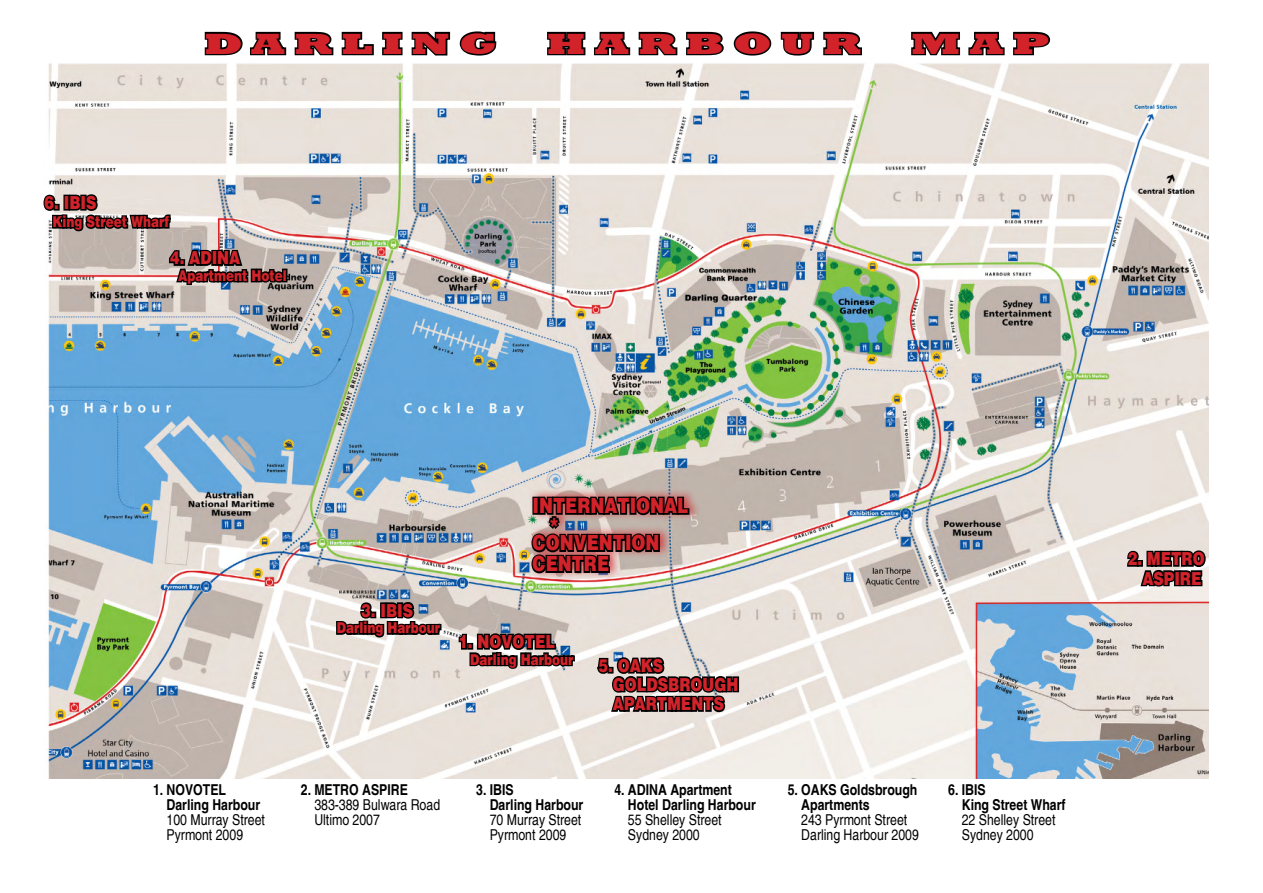
<style>
.page{position:relative;width:1263px;height:893px;background:#fff}
.page>*{position:absolute;margin:0;border:0;box-sizing:border-box;transform-origin:0 0}
.t1{font:800 30px "Rockwell";letter-spacing:.2em;color:#d2232a;scale:1.5 1}
.t2{font:900 21px "Helvetica";color:#d2232a;scale:.8 1}
.t3{font:900 18px/19.2px "Helvetica";color:#d2232a;text-align:right;scale:.8 1}
.t4{font:condensed 15px/15px "Helvetica";color:#000}
.t5{font:700 condensed 15px/15px "Helvetica";color:#000}
.t6{font:900 15px "Helvetica";color:#d2232a;scale:.8 1}
</style>
<div class="page">
<img style="left:47px;top:63px;width:1162px;height:715px">
<svg style="left:457px;top:629px;width:119px;height:50px;background:#817f7e"></svg>
<svg style="left:1125px;top:531px;width:83px;height:58px;background:#8d8885"></svg>
<svg style="left:335px;top:600px;width:108px;height:48px;background:#8d8a87"></svg>
<div style="left:282px;top:269px;width:5px;height:13px;border:3px solid #000"></div>
<svg style="left:595px;top:655px;width:145px;height:64px;background:#7c7976"></svg>
<svg style="left:43px;top:192px;width:243px;height:104px;background:#aea6a1"></svg>
<div style="left:528px;top:487px;width:174px;height:93px;background:#d2232a;opacity:.75"></div>
<img style="left:529px;top:493px;width:162px;height:83px">
<svg style="left:204px;top:31px;width:170px;height:25px"></svg>
<svg style="left:382px;top:31px;width:21px;height:25px"></svg>
<svg style="left:411px;top:31px;width:40px;height:25px"></svg>
<svg style="left:459px;top:31px;width:38px;height:25px"></svg>
<svg style="left:547px;top:31px;width:177px;height:25px"></svg>
<svg style="left:733px;top:31px;width:39px;height:25px"></svg>
<svg style="left:780px;top:31px;width:35px;height:25px"></svg>
<svg style="left:823px;top:31px;width:39px;height:25px"></svg>
<svg style="left:911px;top:31px;width:50px;height:25px"></svg>
<svg style="left:968px;top:31px;width:83px;height:25px"></svg>
<h1 class="t1" style="left:204px;top:26px;width:197px">DARLING</h1>
<h1 class="t1" style="left:547px;top:26px;width:211px">HARBOUR</h1>
<h1 class="t1" style="left:911px;top:26px;width:94px">MAP</h1>
<p class="t3" style="left:45px;top:193px;width:66px">6. IBIS</p>
<p class="t6" style="left:53px;top:212px;width:147px">King Street Wharf</p>
<p class="t3" style="left:170px;top:248px;width:90px">4. ADINA</p>
<p class="t6" style="left:178px;top:266px;width:137px">Apartment Hotel</p>
<p class="t5" style="left:167px;top:782px;width:95px;text-indent:-14px">1. NOVOTEL<br>Darling Harbour</p>
<p class="t4" style="left:167px;top:812px;width:100px">100 Murray Street<br>Pyrmont 2009</p>
<p class="t3" style="left:361px;top:600px;width:66px">3. IBIS</p>
<p class="t6" style="left:337px;top:618px;width:131px">Darling Harbour</p>
<h2 class="t2" style="left:533px;top:492px;width:196px">INTERNATIONAL</h2>
<h2 class="t2" style="left:549px;top:512px;width:13px">*</h2>
<h2 class="t2" style="left:533px;top:529px;width:160px">CONVENTION</h2>
<h2 class="t2" style="left:533px;top:550px;width:97px">CENTRE</h2>
<p class="t3" style="left:458px;top:632px;width:122px">1. NOVOTEL</p>
<p class="t6" style="left:470px;top:650px;width:131px">Darling Harbour</p>
<p class="t3" style="left:613px;top:656px;width:158px;text-align:left;text-indent:-14px">5. OAKS<br>GOLDSBROUGH<br>APARTMENTS</p>
<p class="t5" style="left:301px;top:782px;width:109px">2. METRO ASPIRE</p>
<p class="t4" style="left:314px;top:797px;width:127px">383-389 Bulwara Road<br>Ultimo 2007</p>
<p class="t5" style="left:490px;top:782px;width:95px;text-indent:-14px">3. IBIS<br>Darling Harbour</p>
<p class="t4" style="left:490px;top:812px;width:93px">70 Murray Street<br>Pyrmont 2009</p>
<p class="t5" style="left:628px;top:782px;width:129px;text-indent:-14px">4. ADINA Apartment<br>Hotel Darling Harbour</p>
<p class="t4" style="left:628px;top:812px;width:95px">55 Shelley Street<br>Sydney 2000</p>
<p class="t5" style="left:801px;top:782px;width:118px;text-indent:-14px">5. OAKS Goldsbrough<br>Apartments</p>
<p class="t4" style="left:801px;top:812px;width:119px">243 Pyrmont Street<br>Darling Harbour 2009</p>
<p class="t5" style="left:962px;top:782px;width:105px;text-indent:-14px">6. IBIS<br>King Street Wharf</p>
<p class="t4" style="left:962px;top:812px;width:95px">22 Shelley Street<br>Sydney 2000</p>
<p class="t3" style="left:1128px;top:549px;width:97px">2. METRO<br>ASPIRE</p>
</div>
